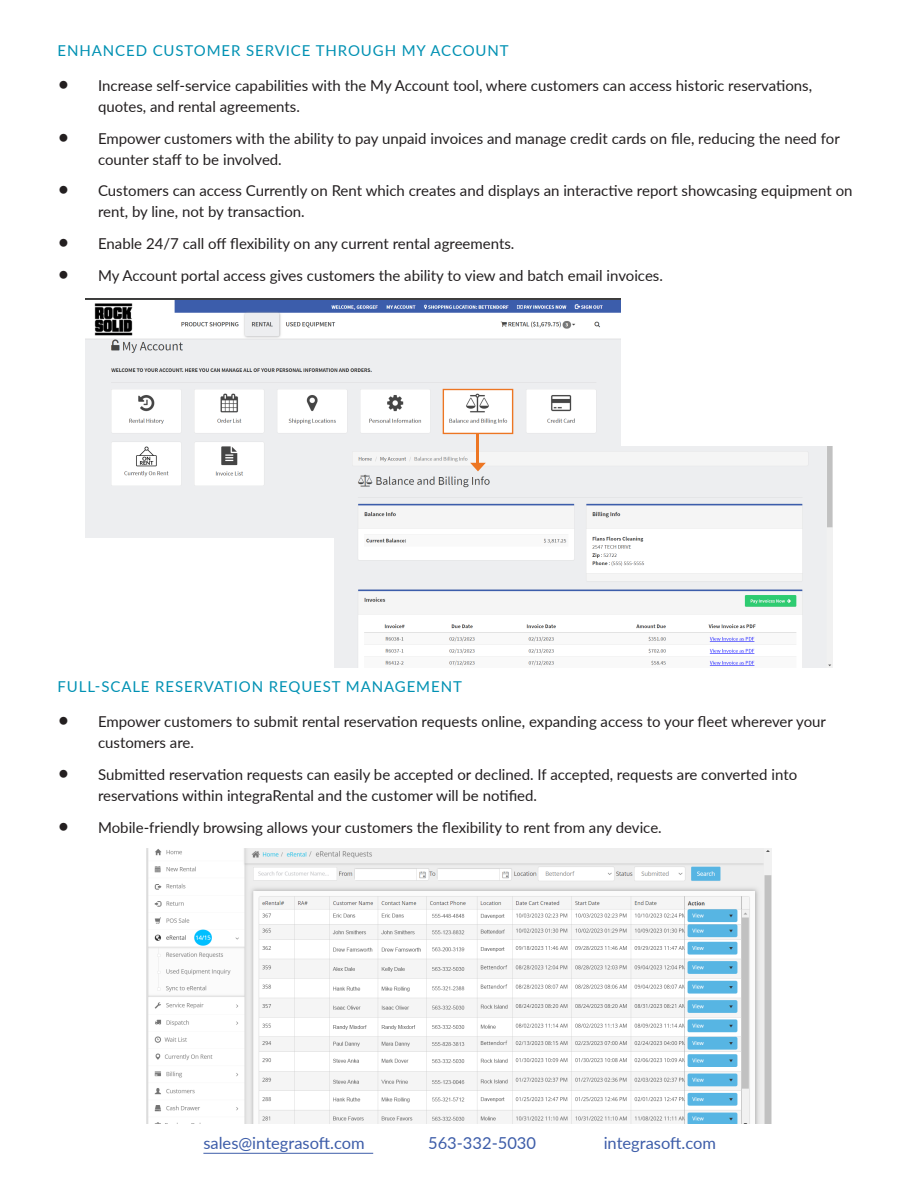
<style>
.page{position:relative;width:918px;height:1188px;background:#fff}
.page>*{position:absolute;margin:0;border:0;box-sizing:border-box;transform-origin:0 0}
.t1{font:16.5px "Lato";color:#3d5da9}
.t2{font:15px/21px "Lato";color:#231f20}
.t3{font:15px "Lato";letter-spacing:.06em;color:#0091b3}
.s1{font-size:21px}
</style>
<div class="page">
<hr style="left:203px;top:1153px;width:170px;height:1px;background:#3d5da9">
<img style="left:146px;top:849px;width:626px;height:274px">
<img style="left:86px;top:298px;width:535px;height:239px">
<img style="left:335px;top:447px;width:497px;height:220px">
<div style="left:443px;top:389px;width:70px;height:45px;border:1px solid #ed7623"></div>
<hr style="left:477px;top:434px;width:2px;height:33px;background:#ed7623">
<svg style="left:470px;top:463px;width:16px;height:8px"></svg>
<p class="t3" style="left:58px;top:40px;width:453px">ENHANCED CUSTOMER SERVICE THROUGH MY ACCOUNT</p>
<p class="t2" style="left:98px;top:74px;width:716px;text-indent:-40px"><span class="s1">•</span> Increase self-service capabilities with the My Account tool, where customers can access historic reservations, quotes, and rental agreements.</p>
<p class="t2" style="left:98px;top:127px;width:743px;text-indent:-40px"><span class="s1">•</span> Empower customers with the ability to pay unpaid invoices and manage credit cards on file, reducing the need for counter staff to be involved.</p>
<p class="t2" style="left:98px;top:180px;width:756px;text-indent:-40px"><span class="s1">•</span> Customers can access Currently on Rent which creates and displays an interactive report showcasing equipment on rent, by line, not by transaction.</p>
<p class="t2" style="left:58px;top:233px;width:458px"><span class="s1">•</span> Enable 24/7 call off flexibility on any current rental agreements.</p>
<p class="t2" style="left:58px;top:264px;width:607px"><span class="s1">•</span> My Account portal access gives customers the ability to view and batch email invoices.</p>
<p class="t3" style="left:58px;top:676px;width:406px">FULL-SCALE RESERVATION REQUEST MANAGEMENT</p>
<p class="t2" style="left:98px;top:710px;width:729px;text-indent:-40px"><span class="s1">•</span> Empower customers to submit rental reservation requests online, expanding access to your fleet wherever your customers are.</p>
<p class="t2" style="left:98px;top:763px;width:701px;text-indent:-40px"><span class="s1">•</span> Submitted reservation requests can easily be accepted or declined. If accepted, requests are converted into reservations within integraRental and the customer will be notified.</p>
<p class="t2" style="left:58px;top:816px;width:606px"><span class="s1">•</span> Mobile-friendly browsing allows your customers the flexibility to rent from any device.</p>
<p class="t1" style="left:203px;top:1132px;width:163px">sales@integrasoft.com</p>
<p class="t1" style="left:428px;top:1132px;width:109px">563-332-5030</p>
<p class="t1" style="left:604px;top:1132px;width:114px">integrasoft.com</p>
</div>
